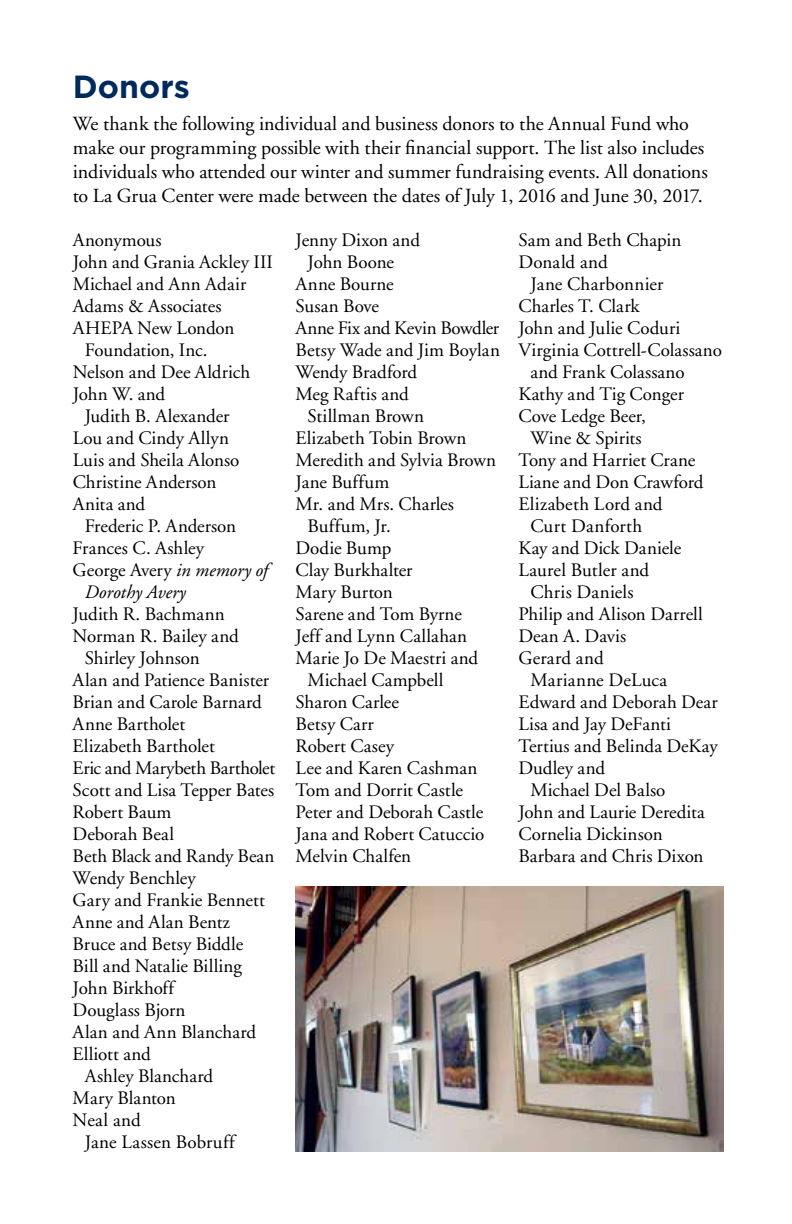
<style>
.page{position:relative;width:792px;height:1224px;background:#fff}
.page>*{position:absolute;margin:0;border:0;box-sizing:border-box;transform-origin:0 0}
.t1{font:700 32px "Gotham";letter-spacing:.005em;color:#002a5c}
.t2{font:20px/24px "Adobe Garamond";letter-spacing:-.005em;color:#000}
.t3{font:19px/22px "Adobe Garamond";color:#000}
.t4{font:19px "Adobe Garamond";letter-spacing:-.02em;color:#000}
.t5{font:italic 19px "Adobe Garamond";color:#000}
.t6{font:19px "Adobe Garamond";letter-spacing:.02em;color:#000}
.s1{font-style:italic}
</style>
<div class="page">
<img style="left:296px;top:886px;width:427px;height:266px">
<h1 class="t1" style="left:73px;top:65px;width:119px">Donors</h1>
<p class="t2" style="left:73px;top:112px;width:637px">We thank the following individual and business donors to the Annual Fund who make our programming possible with their financial support. The list also includes individuals who attended our winter and summer fundraising events. All donations to La Grua Center were made between the dates of July 1, 2016 and June 30, 2017.</p>
<p class="t3" style="left:73px;top:229px;width:91px">Anonymous</p>
<p class="t3" style="left:73px;top:251px;width:202px">John and Grania Ackley III</p>
<p class="t3" style="left:73px;top:273px;width:175px">Michael and Ann Adair</p>
<p class="t3" style="left:73px;top:295px;width:150px">Adams &amp; Associates</p>
<p class="t3" style="left:73px;top:317px;width:163px">AHEPA New London</p>
<p class="t3" style="left:85px;top:339px;width:124px">Foundation, Inc.</p>
<p class="t3" style="left:73px;top:361px;width:179px">Nelson and Dee Aldrich</p>
<p class="t3" style="left:73px;top:383px;width:94px">John W. and</p>
<p class="t3" style="left:85px;top:405px;width:146px">Judith B. Alexander</p>
<p class="t3" style="left:73px;top:427px;width:158px">Lou and Cindy Allyn</p>
<p class="t3" style="left:73px;top:449px;width:168px">Luis and Sheila Alonso</p>
<p class="t3" style="left:73px;top:471px;width:145px">Christine Anderson</p>
<p class="t3" style="left:73px;top:493px;width:74px">Anita and</p>
<p class="t3" style="left:85px;top:515px;width:153px">Frederic P. Anderson</p>
<p class="t3" style="left:73px;top:537px;width:133px">Frances C. Ashley</p>
<p class="t3" style="left:73px;top:559px;width:197px">George Avery <span class="s1">in memory of</span></p>
<p class="t5" style="left:85px;top:581px;width:103px">Dorothy Avery</p>
<p class="t3" style="left:73px;top:603px;width:154px">Judith R. Bachmann</p>
<p class="t3" style="left:73px;top:625px;width:168px">Norman R. Bailey and</p>
<p class="t3" style="left:85px;top:647px;width:117px">Shirley Johnson</p>
<p class="t3" style="left:73px;top:669px;width:198px">Alan and Patience Banister</p>
<p class="t3" style="left:73px;top:691px;width:191px">Brian and Carole Barnard</p>
<p class="t3" style="left:73px;top:713px;width:114px">Anne Bartholet</p>
<p class="t3" style="left:73px;top:735px;width:144px">Elizabeth Bartholet</p>
<p class="t4" style="left:73px;top:757px;width:204px">Eric and Marybeth Bartholet</p>
<p class="t3" style="left:73px;top:779px;width:203px">Scott and Lisa Tepper Bates</p>
<p class="t3" style="left:73px;top:801px;width:100px">Robert Baum</p>
<p class="t3" style="left:73px;top:823px;width:103px">Deborah Beal</p>
<p class="t3" style="left:73px;top:845px;width:203px">Beth Black and Randy Bean</p>
<p class="t3" style="left:73px;top:867px;width:125px">Wendy Benchley</p>
<p class="t3" style="left:73px;top:889px;width:194px">Gary and Frankie Bennett</p>
<p class="t3" style="left:73px;top:911px;width:159px">Anne and Alan Bentz</p>
<p class="t3" style="left:73px;top:933px;width:172px">Bruce and Betsy Biddle</p>
<p class="t3" style="left:73px;top:955px;width:171px">Bill and Natalie Billing</p>
<p class="t3" style="left:73px;top:977px;width:103px">John Birkhoff</p>
<p class="t3" style="left:73px;top:999px;width:114px">Douglass Bjorn</p>
<p class="t3" style="left:73px;top:1021px;width:185px">Alan and Ann Blanchard</p>
<p class="t3" style="left:73px;top:1043px;width:80px">Elliott and</p>
<p class="t3" style="left:85px;top:1065px;width:130px">Ashley Blanchard</p>
<p class="t3" style="left:73px;top:1087px;width:105px">Mary Blanton</p>
<p class="t3" style="left:73px;top:1109px;width:70px">Neal and</p>
<p class="t3" style="left:85px;top:1131px;width:152px">Jane Lassen Bobruff</p>
<p class="t3" style="left:296px;top:229px;width:126px">Jenny Dixon and</p>
<p class="t3" style="left:308px;top:251px;width:88px">John Boone</p>
<p class="t3" style="left:296px;top:273px;width:100px">Anne Bourne</p>
<p class="t3" style="left:296px;top:295px;width:85px">Susan Bove</p>
<p class="t3" style="left:296px;top:317px;width:205px">Anne Fix and Kevin Bowdler</p>
<p class="t3" style="left:296px;top:339px;width:206px">Betsy Wade and Jim Boylan</p>
<p class="t3" style="left:296px;top:361px;width:123px">Wendy Bradford</p>
<p class="t3" style="left:296px;top:383px;width:115px">Meg Raftis and</p>
<p class="t3" style="left:308px;top:405px;width:118px">Stillman Brown</p>
<p class="t3" style="left:296px;top:427px;width:172px">Elizabeth Tobin Brown</p>
<p class="t3" style="left:296px;top:449px;width:202px">Meredith and Sylvia Brown</p>
<p class="t3" style="left:296px;top:471px;width:95px">Jane Buffum</p>
<p class="t3" style="left:296px;top:493px;width:160px">Mr. and Mrs. Charles</p>
<p class="t3" style="left:308px;top:515px;width:85px">Buffum, Jr.</p>
<p class="t3" style="left:296px;top:537px;width:98px">Dodie Bump</p>
<p class="t3" style="left:296px;top:559px;width:118px">Clay Burkhalter</p>
<p class="t3" style="left:296px;top:581px;width:99px">Mary Burton</p>
<p class="t3" style="left:296px;top:603px;width:168px">Sarene and Tom Byrne</p>
<p class="t3" style="left:296px;top:625px;width:173px">Jeff and Lynn Callahan</p>
<p class="t3" style="left:296px;top:647px;width:184px">Marie Jo De Maestri and</p>
<p class="t3" style="left:308px;top:669px;width:138px">Michael Campbell</p>
<p class="t3" style="left:296px;top:691px;width:105px">Sharon Carlee</p>
<p class="t3" style="left:296px;top:713px;width:80px">Betsy Carr</p>
<p class="t3" style="left:296px;top:735px;width:100px">Robert Casey</p>
<p class="t3" style="left:296px;top:757px;width:184px">Lee and Karen Cashman</p>
<p class="t3" style="left:296px;top:779px;width:169px">Tom and Dorrit Castle</p>
<p class="t3" style="left:296px;top:801px;width:189px">Peter and Deborah Castle</p>
<p class="t3" style="left:296px;top:823px;width:190px">Jana and Robert Catuccio</p>
<p class="t3" style="left:296px;top:845px;width:117px">Melvin Chalfen</p>
<p class="t3" style="left:518px;top:229px;width:164px">Sam and Beth Chapin<br>Donald and</p>
<p class="t3" style="left:530px;top:273px;width:134px">Jane Charbonnier</p>
<p class="t3" style="left:518px;top:295px;width:123px">Charles T. Clark</p>
<p class="t3" style="left:518px;top:317px;width:163px">John and Julie Coduri</p>
<p class="t3" style="left:518px;top:339px;width:205px">Virginia Cottrell-Colassano</p>
<p class="t3" style="left:530px;top:361px;width:156px">and Frank Colassano</p>
<p class="t3" style="left:518px;top:383px;width:167px">Kathy and Tig Conger</p>
<p class="t3" style="left:518px;top:405px;width:129px">Cove Ledge Beer,</p>
<p class="t3" style="left:530px;top:427px;width:113px">Wine &amp; Spirits</p>
<p class="t3" style="left:518px;top:449px;width:178px">Tony and Harriet Crane</p>
<p class="t3" style="left:518px;top:471px;width:187px">Liane and Don Crawford</p>
<p class="t3" style="left:518px;top:493px;width:146px">Elizabeth Lord and</p>
<p class="t6" style="left:530px;top:516px;width:113px">Curt Danforth</p>
<p class="t3" style="left:518px;top:537px;width:164px">Kay and Dick Daniele</p>
<p class="t3" style="left:518px;top:559px;width:132px">Laurel Butler and</p>
<p class="t3" style="left:530px;top:581px;width:105px">Chris Daniels</p>
<p class="t3" style="left:518px;top:603px;width:186px">Philip and Alison Darrell</p>
<p class="t3" style="left:518px;top:625px;width:110px">Dean A. Davis</p>
<p class="t3" style="left:518px;top:647px;width:87px">Gerard and</p>
<p class="t3" style="left:530px;top:669px;width:138px">Marianne DeLuca</p>
<p class="t3" style="left:518px;top:691px;width:201px">Edward and Deborah Dear</p>
<p class="t3" style="left:518px;top:713px;width:154px">Lisa and Jay DeFanti</p>
<p class="t3" style="left:518px;top:735px;width:201px">Tertius and Belinda DeKay</p>
<p class="t3" style="left:518px;top:757px;width:88px">Dudley and</p>
<p class="t3" style="left:530px;top:779px;width:137px">Michael Del Balso</p>
<p class="t3" style="left:518px;top:801px;width:188px">John and Laurie Deredita</p>
<p class="t3" style="left:518px;top:823px;width:146px">Cornelia Dickinson</p>
<p class="t3" style="left:518px;top:845px;width:187px">Barbara and Chris Dixon</p>
</div>
